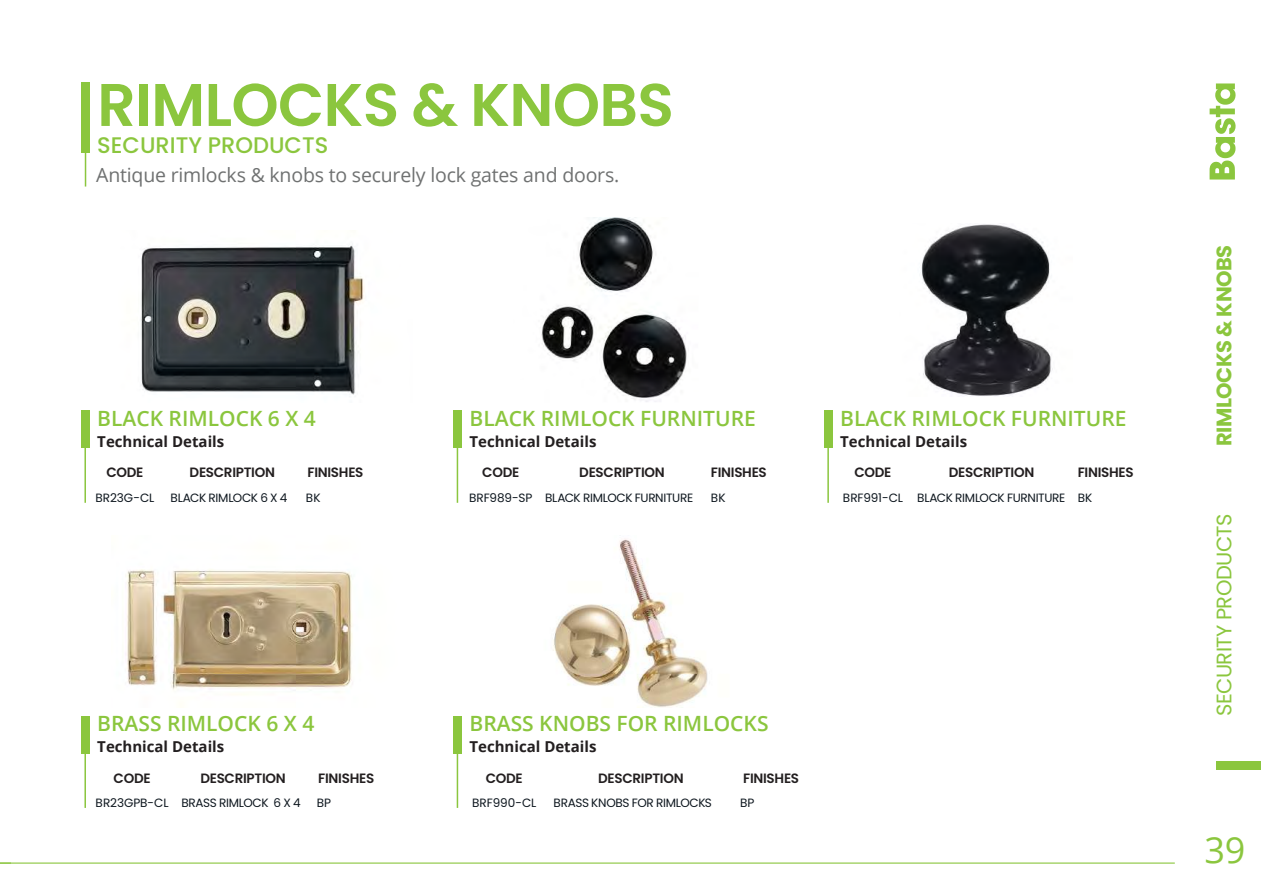
<style>
.page{position:relative;width:1261px;height:894px;background:#fff}
.page>*{position:absolute;margin:0;border:0;box-sizing:border-box;transform-origin:0 0}
.t1{font:600 60px "Poppins";letter-spacing:-.01em;color:#8bc63e}
.t2{font:36px "Open Sans";color:#8bc63e}
.t3{font:500 22.5px "Poppins";color:#8bc63e}
.t4{font:600 21px "Open Sans";color:#8bc63e}
.t5{font:21px "Poppins";letter-spacing:-.025em;color:#8bc63e}
.t6{font:700 21px "Poppins";letter-spacing:-.025em;color:#8bc63e}
.t7{font:19.5px "Open Sans";letter-spacing:-.01em;color:#6f7171}
.t8{font:700 15px "Open Sans";color:#231f20}
.t9{font:600 13.5px "Poppins";letter-spacing:-.02em;color:#231f20}
.t10{font:12px "Poppins";letter-spacing:-.02em;color:#0e171f}
</style>
<div class="page">
<svg style="left:1209px;top:83px;width:26px;height:96px"></svg>
<div style="left:1216px;top:760px;width:45px;height:9px;background:#8bc63e"></div>
<hr style="left:0;top:862px;width:1174px;height:1px;background:#8bc63e">
<div style="left:81px;top:83px;width:9px;height:70px;background:#8bc63e"></div>
<hr style="left:85px;top:102px;width:1px;height:84px;background:#8bc63e">
<div style="left:81px;top:410px;width:8px;height:38px;background:#8bc63e"></div>
<hr style="left:84px;top:426px;width:2px;height:76px;background:#8bc63e">
<img style="left:141px;top:244px;width:223px;height:151px">
<div style="left:81px;top:715px;width:8px;height:37px;background:#8bc63e"></div>
<hr style="left:84px;top:731px;width:2px;height:76px;background:#8bc63e">
<img style="left:125px;top:569px;width:228px;height:126px">
<div style="left:453px;top:410px;width:9px;height:38px;background:#8bc63e"></div>
<hr style="left:457px;top:426px;width:1px;height:76px;background:#8bc63e">
<img style="left:541px;top:217px;width:146px;height:185px">
<div style="left:453px;top:715px;width:9px;height:37px;background:#8bc63e"></div>
<hr style="left:457px;top:731px;width:1px;height:76px;background:#8bc63e">
<img style="left:553px;top:539px;width:155px;height:167px">
<div style="left:824px;top:410px;width:8px;height:38px;background:#8bc63e"></div>
<hr style="left:827px;top:426px;width:2px;height:76px;background:#8bc63e">
<img style="left:921px;top:224px;width:132px;height:172px">
<h1 class="t1" style="left:97px;top:70px;width:578px">RIMLOCKS &amp; KNOBS</h1>
<h3 class="t3" style="left:97px;top:132px;width:233px">SECURITY PRODUCTS</h3>
<h3 class="t7" style="left:96px;top:162px;width:524px">Antique rimlocks &amp; knobs to securely lock gates and doors.</h3>
<h3 class="t4" style="left:97px;top:403px;width:220px">BLACK RIMLOCK 6 X 4</h3>
<p class="t8" style="left:97px;top:430px;width:128px">Technical Details</p>
<h3 class="t4" style="left:469px;top:403px;width:288px">BLACK RIMLOCK FURNITURE</h3>
<p class="t8" style="left:469px;top:430px;width:128px">Technical Details</p>
<h3 class="t4" style="left:840px;top:403px;width:288px">BLACK RIMLOCK FURNITURE</h3>
<p class="t8" style="left:840px;top:430px;width:128px">Technical Details</p>
<p class="t9" style="left:106px;top:464px;width:39px">CODE</p>
<p class="t9" style="left:190px;top:464px;width:87px">DESCRIPTION</p>
<p class="t9" style="left:307px;top:464px;width:57px">FINISHES</p>
<p class="t10" style="left:95px;top:490px;width:60px">BR23G-CL</p>
<p class="t10" style="left:171px;top:490px;width:118px">BLACK RIMLOCK 6 X 4</p>
<p class="t10" style="left:306px;top:490px;width:16px">BK</p>
<p class="t9" style="left:482px;top:464px;width:39px">CODE</p>
<p class="t9" style="left:579px;top:464px;width:87px">DESCRIPTION</p>
<p class="t9" style="left:711px;top:464px;width:57px">FINISHES</p>
<p class="t10" style="left:469px;top:490px;width:226px">BRF989-SP BLACK RIMLOCK FURNITURE</p>
<p class="t10" style="left:711px;top:490px;width:16px">BK</p>
<p class="t9" style="left:854px;top:464px;width:39px">CODE</p>
<p class="t9" style="left:949px;top:464px;width:87px">DESCRIPTION</p>
<p class="t9" style="left:1077px;top:464px;width:57px">FINISHES</p>
<p class="t10" style="left:843px;top:490px;width:251px">BRF991-CL BLACK RIMLOCK FURNITURE BK</p>
<h3 class="t4" style="left:97px;top:708px;width:218px">BRASS RIMLOCK 6 X 4</h3>
<p class="t8" style="left:97px;top:735px;width:128px">Technical Details</p>
<h3 class="t4" style="left:469px;top:708px;width:300px">BRASS KNOBS FOR RIMLOCKS</h3>
<p class="t8" style="left:469px;top:735px;width:128px">Technical Details</p>
<p class="t9" style="left:114px;top:769px;width:39px">CODE</p>
<p class="t9" style="left:200px;top:769px;width:87px">DESCRIPTION</p>
<p class="t9" style="left:318px;top:769px;width:57px">FINISHES</p>
<p class="t10" style="left:96px;top:795px;width:206px">BR23GPB-CL BRASS RIMLOCK 6 X 4</p>
<p class="t10" style="left:317px;top:795px;width:16px">BP</p>
<p class="t9" style="left:486px;top:769px;width:39px">CODE</p>
<p class="t9" style="left:598px;top:769px;width:87px">DESCRIPTION</p>
<p class="t9" style="left:743px;top:769px;width:57px">FINISHES</p>
<p class="t10" style="left:472px;top:795px;width:66px">BRF990-CL</p>
<p class="t10" style="left:553px;top:795px;width:160px">BRASS KNOBS FOR RIMLOCKS</p>
<p class="t10" style="left:740px;top:795px;width:16px">BP</p>
<h3 class="t6" style="left:1212px;top:445px;width:202px;rotate:-90deg">RIMLOCKS &amp; KNOBS</h3>
<h3 class="t5" style="left:1212px;top:715px;width:204px;rotate:-90deg">SECURITY PRODUCTS</h3>
<h2 class="t2" style="left:1204px;top:824px;width:42px">39</h2>
</div>
